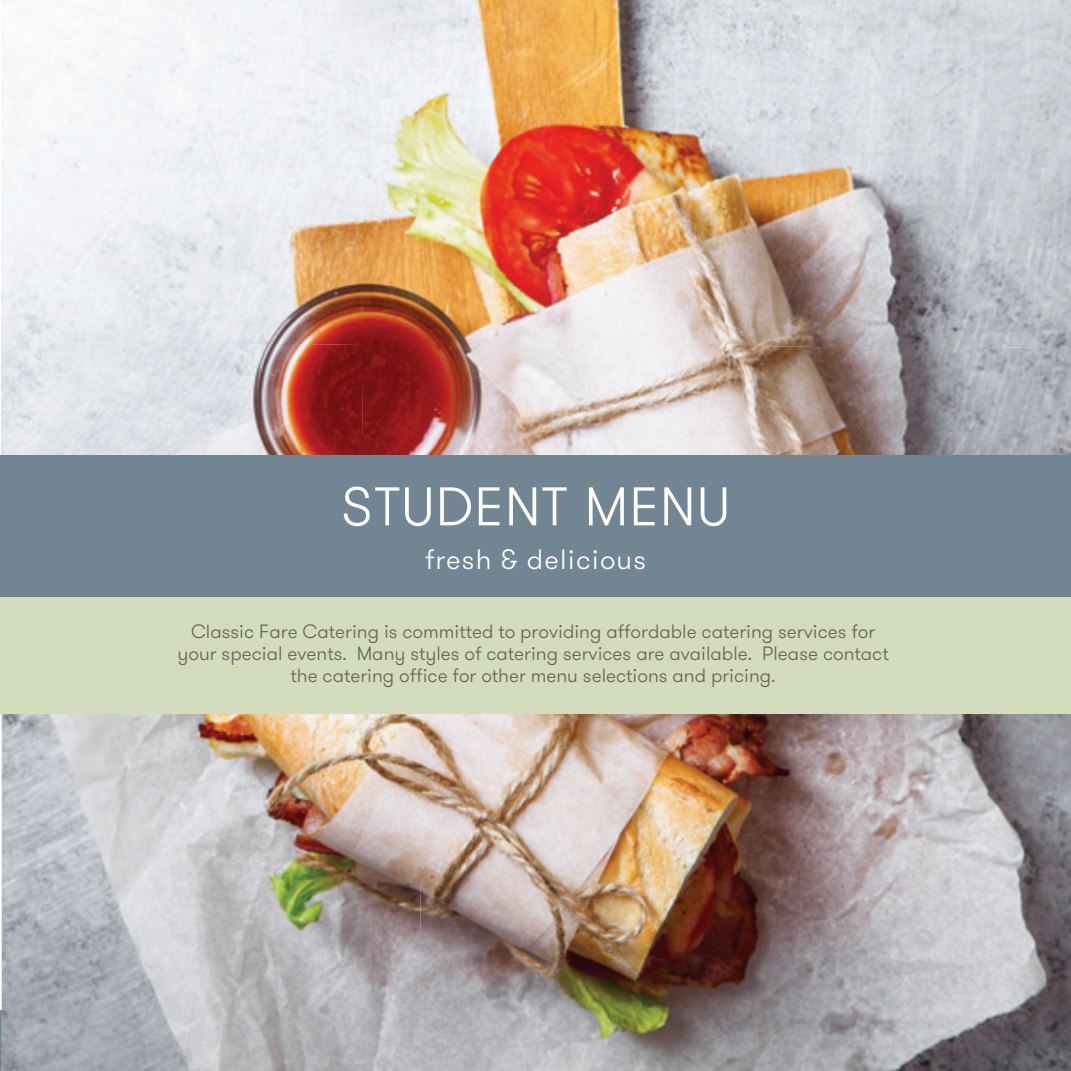
<style>
.page{position:relative;width:1071px;height:1071px;background:#fff}
.page>*{position:absolute;margin:0;border:0;box-sizing:border-box;transform-origin:0 0}
.t1{font:300 54.25px "GT Walsheim";letter-spacing:.02em;color:#fff}
.t2{font:300 28px "GT Walsheim";letter-spacing:.04em;color:#fff}
.t3{font:300 19.25px/22.2px "GT Walsheim";color:#696159;text-align:center}
</style>
<div class="page">
<img style="left:2px;top:0;width:360px;height:343px">
<img style="left:362px;top:0;width:363px;height:344px">
<img style="left:725px;top:0;width:346px;height:346px">
<img style="left:2px;top:343px;width:361px;height:112px">
<img style="left:361px;top:344px;width:365px;height:111px">
<img style="left:723px;top:346px;width:348px;height:109px">
<img style="left:2px;top:714px;width:418px;height:296px">
<img style="left:420px;top:714px;width:423px;height:296px">
<img style="left:843px;top:714px;width:228px;height:296px">
<img style="left:2px;top:1010px;width:1069px;height:61px">
<div style="left:0;top:588px;width:1071px;height:126px;background:#d3dcbc"></div>
<div style="left:0;top:455px;width:1071px;height:142px;background:#728593"></div>
<h1 class="t1" style="left:341px;top:472px;width:391px">STUDENT MENU</h1>
<h2 class="t2" style="left:425px;top:550px;width:222px">fresh &amp; delicious</h2>
<p class="t3" style="left:178px;top:622px;width:713px">Classic Fare Catering is committed to providing affordable catering services for your special events. Many styles of catering services are available. Please contact the catering office for other menu selections and pricing.</p>
</div>
